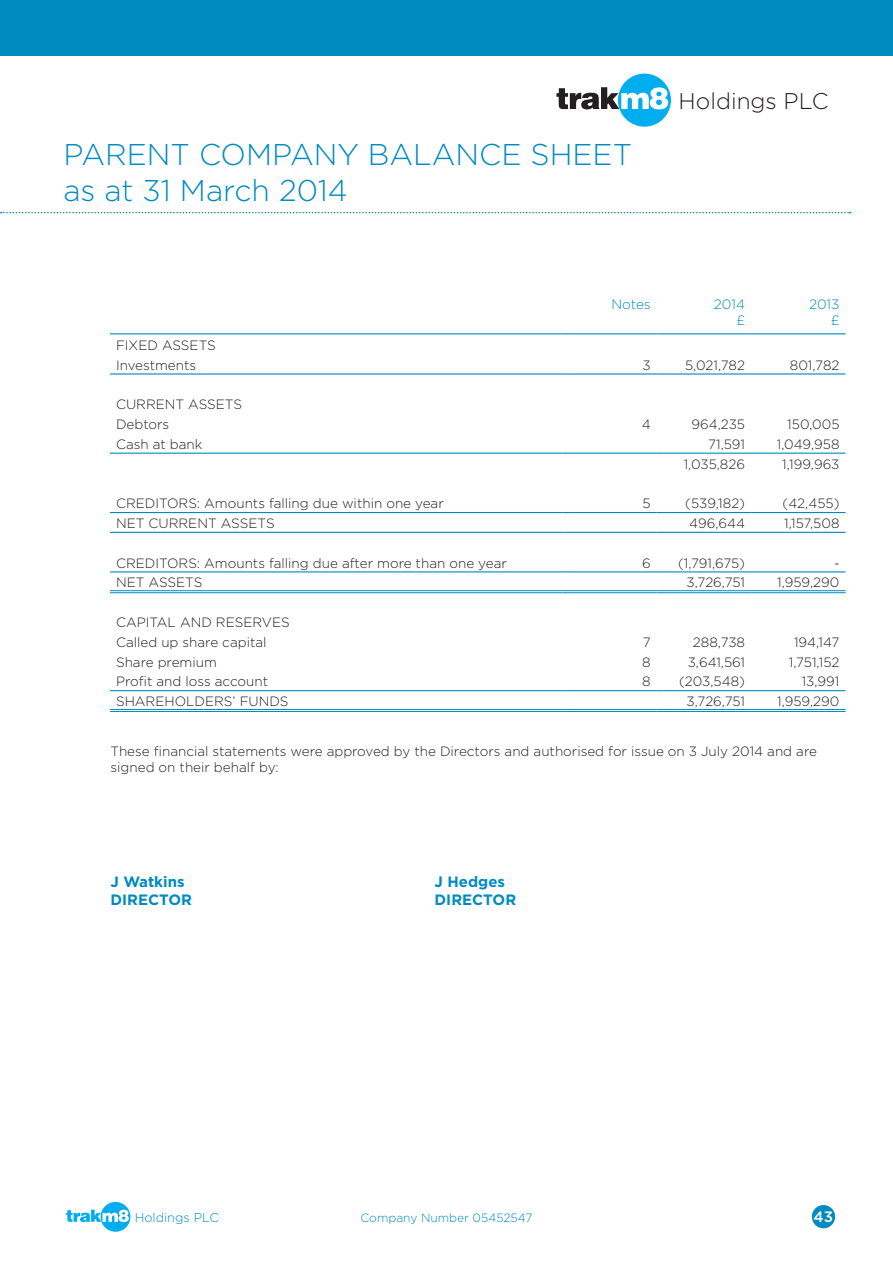
<style>
.page{position:relative;width:893px;height:1263px;background:#fff}
.page>*{position:absolute;margin:0;border:0;box-sizing:border-box;transform-origin:0 0}
.t1{font:300 30px/36px "Gotham";color:#008bc0}
.t2{font:300 22.65px "Gotham";color:#231f20}
.t3{font:700 15px "Gotham";color:#008bc0}
.t4{font:500 15px "Gotham";color:#fff}
.t5{font:300 13.65px/16.4px "Gotham";color:#008bc0;text-align:right}
.t6{font:300 13.5px/19.8px "Gotham";color:#231f20}
.t7{font:300 12.75px "Gotham";color:#008bc0}
.t8{font:300 12px "Gotham";color:#008bc0}
</style>
<div class="page">
<div style="left:812px;top:1205px;width:23px;height:23px;background:#008bc0;border-radius:50%"></div>
<svg style="left:66px;top:1202px;width:64px;height:30px"></svg>
<div style="left:0;top:0;width:893px;height:56px;background:#008bc0"></div>
<svg style="left:556px;top:74px;width:115px;height:53px"></svg>
<svg style="left:1px;top:212px;width:850px;height:1px"></svg>
<hr style="left:110px;top:373px;width:452px;height:2px;background:#008bc0">
<hr style="left:562px;top:373px;width:95px;height:2px;background:#008bc0">
<hr style="left:657px;top:373px;width:94px;height:2px;background:#008bc0">
<hr style="left:751px;top:373px;width:94px;height:2px;background:#008bc0">
<hr style="left:110px;top:453px;width:452px;height:1px;background:#008bc0">
<hr style="left:562px;top:453px;width:95px;height:1px;background:#008bc0">
<hr style="left:657px;top:453px;width:94px;height:1px;background:#008bc0">
<hr style="left:751px;top:453px;width:94px;height:1px;background:#008bc0">
<hr style="left:110px;top:512px;width:452px;height:1px;background:#008bc0">
<hr style="left:562px;top:512px;width:95px;height:1px;background:#008bc0">
<hr style="left:657px;top:512px;width:94px;height:1px;background:#008bc0">
<hr style="left:751px;top:512px;width:94px;height:1px;background:#008bc0">
<hr style="left:110px;top:532px;width:452px;height:1px;background:#008bc0">
<hr style="left:562px;top:532px;width:95px;height:1px;background:#008bc0">
<hr style="left:657px;top:532px;width:94px;height:1px;background:#008bc0">
<hr style="left:751px;top:532px;width:94px;height:1px;background:#008bc0">
<hr style="left:110px;top:571px;width:452px;height:1px;background:#008bc0">
<hr style="left:562px;top:571px;width:95px;height:1px;background:#008bc0">
<hr style="left:657px;top:571px;width:94px;height:1px;background:#008bc0">
<hr style="left:751px;top:571px;width:94px;height:1px;background:#008bc0">
<hr style="left:110px;top:590px;width:452px;height:1px;background:#008bc0">
<hr style="left:110px;top:592px;width:452px;height:1px;background:#008bc0">
<hr style="left:562px;top:590px;width:95px;height:1px;background:#008bc0">
<hr style="left:562px;top:592px;width:95px;height:1px;background:#008bc0">
<hr style="left:657px;top:590px;width:94px;height:1px;background:#008bc0">
<hr style="left:657px;top:592px;width:94px;height:1px;background:#008bc0">
<hr style="left:751px;top:590px;width:94px;height:1px;background:#008bc0">
<hr style="left:751px;top:592px;width:94px;height:1px;background:#008bc0">
<hr style="left:110px;top:690px;width:452px;height:1px;background:#008bc0">
<hr style="left:562px;top:690px;width:95px;height:1px;background:#008bc0">
<hr style="left:657px;top:690px;width:94px;height:1px;background:#008bc0">
<hr style="left:751px;top:690px;width:94px;height:1px;background:#008bc0">
<hr style="left:110px;top:709px;width:452px;height:1px;background:#008bc0">
<hr style="left:110px;top:711px;width:452px;height:1px;background:#008bc0">
<hr style="left:562px;top:709px;width:95px;height:1px;background:#008bc0">
<hr style="left:562px;top:711px;width:95px;height:1px;background:#008bc0">
<hr style="left:657px;top:709px;width:94px;height:1px;background:#008bc0">
<hr style="left:657px;top:711px;width:94px;height:1px;background:#008bc0">
<hr style="left:751px;top:709px;width:94px;height:1px;background:#008bc0">
<hr style="left:751px;top:711px;width:94px;height:1px;background:#008bc0">
<hr style="left:110px;top:333px;width:452px;height:1px;background:#008bc0">
<hr style="left:562px;top:333px;width:95px;height:1px;background:#008bc0">
<hr style="left:657px;top:333px;width:94px;height:1px;background:#008bc0">
<hr style="left:751px;top:333px;width:94px;height:1px;background:#008bc0">
<h1 class="t1" style="left:63px;top:136px;width:570px">PARENT COMPANY BALANCE SHEET as at 31 March 2014</h1>
<h2 class="t2" style="left:679px;top:89px;width:152px">Holdings PLC</h2>
<p class="t6" style="left:116px;top:335px;width:101px">FIXED ASSETS<br>Investments</p>
<p class="t6" style="left:116px;top:394px;width:128px">CURRENT ASSETS<br>Debtors</p>
<p class="t5" style="left:611px;top:296px;width:41px">Notes</p>
<p class="t5" style="left:714px;top:296px;width:33px">2014 £</p>
<p class="t5" style="left:809px;top:296px;width:32px">2013 £</p>
<p class="t6" style="left:642px;top:355px;width:10px">3</p>
<p class="t6" style="left:685px;top:355px;width:62px">5,021,782</p>
<p class="t6" style="left:790px;top:355px;width:51px">801,782</p>
<p class="t6" style="left:642px;top:414px;width:10px">4</p>
<p class="t6" style="left:691px;top:414px;width:55px">964,235</p>
<p class="t6" style="left:787px;top:414px;width:54px">150,005</p>
<p class="t6" style="left:116px;top:434px;width:88px">Cash at bank</p>
<p class="t6" style="left:708px;top:434px;width:38px">71,591</p>
<p class="t6" style="left:777px;top:434px;width:64px">1,049,958</p>
<p class="t6" style="left:684px;top:454px;width:63px">1,035,826</p>
<p class="t6" style="left:782px;top:454px;width:59px">1,199,963</p>
<p class="t6" style="left:116px;top:493px;width:329px">CREDITORS: Amounts falling due within one year</p>
<p class="t6" style="left:642px;top:493px;width:10px">5</p>
<p class="t6" style="left:685px;top:493px;width:61px">(539,182)</p>
<p class="t6" style="left:782px;top:493px;width:58px">(42,455)</p>
<p class="t6" style="left:116px;top:513px;width:160px">NET CURRENT ASSETS</p>
<p class="t6" style="left:689px;top:513px;width:57px">496,644</p>
<p class="t6" style="left:784px;top:513px;width:57px">1,157,508</p>
<p class="t6" style="left:116px;top:553px;width:392px">CREDITORS: Amounts falling due after more than one year</p>
<p class="t6" style="left:642px;top:553px;width:10px">6</p>
<p class="t6" style="left:678px;top:553px;width:69px">(1,791,675)</p>
<p class="t6" style="left:834px;top:553px;width:7px">-</p>
<p class="t6" style="left:116px;top:573px;width:88px">NET ASSETS</p>
<p class="t6" style="left:687px;top:573px;width:60px">3,726,751</p>
<p class="t6" style="left:777px;top:573px;width:64px">1,959,290</p>
<p class="t6" style="left:116px;top:612px;width:175px">CAPITAL AND RESERVES<br>Called up share capital</p>
<p class="t6" style="left:643px;top:632px;width:9px">7</p>
<p class="t6" style="left:693px;top:632px;width:54px">288,738</p>
<p class="t6" style="left:794px;top:632px;width:47px">194,147</p>
<p class="t6" style="left:116px;top:652px;width:102px">Share premium</p>
<p class="t6" style="left:642px;top:652px;width:10px">8</p>
<p class="t6" style="left:688px;top:652px;width:59px">3,641,561</p>
<p class="t6" style="left:789px;top:652px;width:52px">1,751,152</p>
<p class="t6" style="left:116px;top:672px;width:154px">Profit and loss account</p>
<p class="t6" style="left:642px;top:672px;width:10px">8</p>
<p class="t6" style="left:679px;top:672px;width:68px">(203,548)</p>
<p class="t6" style="left:802px;top:672px;width:39px">13,991</p>
<p class="t6" style="left:116px;top:691px;width:174px">SHAREHOLDERS’ FUNDS</p>
<p class="t6" style="left:687px;top:691px;width:60px">3,726,751</p>
<p class="t6" style="left:777px;top:691px;width:64px">1,959,290</p>
<p class="t6" style="left:111px;top:743px;width:708px;line-height:16.2px">These financial statements were approved by the Directors and authorised for issue on 3 July 2014 and are signed on their behalf by:</p>
<p class="t3" style="left:111px;top:873px;width:76px">J Watkins</p>
<p class="t3" style="left:435px;top:873px;width:72px">J Hedges</p>
<p class="t3" style="left:111px;top:891px;width:83px">DIRECTOR</p>
<p class="t3" style="left:435px;top:891px;width:83px">DIRECTOR</p>
<p class="t7" style="left:135px;top:1210px;width:86px">Holdings PLC</p>
<p class="t8" style="left:361px;top:1211px;width:173px">Company Number 05452547</p>
<p class="t4" style="left:814px;top:1208px;width:21px">43</p>
</div>
